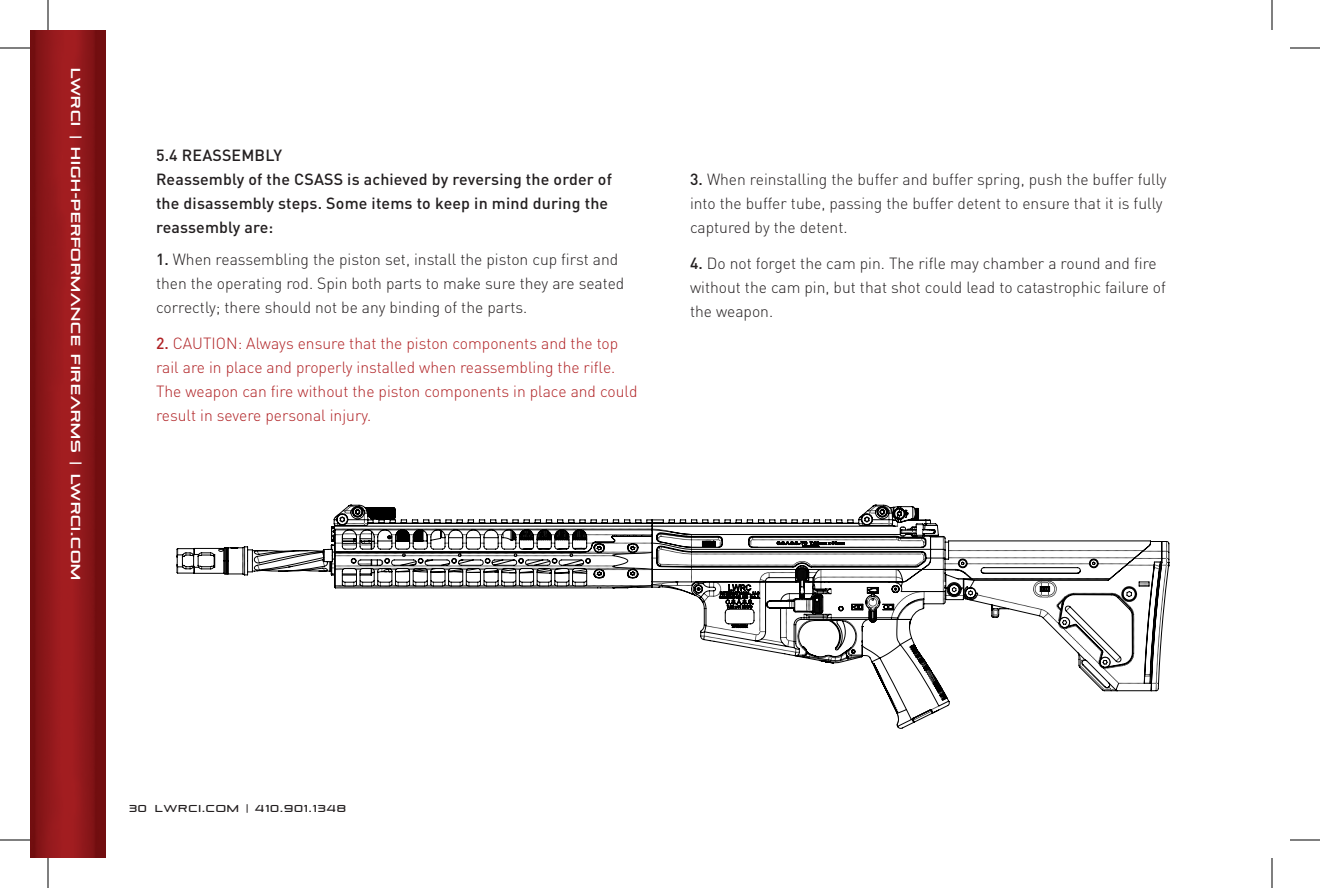
<style>
.page{position:relative;width:1320px;height:888px;background:#fff}
.page>*{position:absolute;margin:0;border:0;box-sizing:border-box;transform-origin:0 0}
.t1{font:300 16px/24px "DIN";color:#231f20}
.t2{font:300 16px/24px "DIN";color:#b02225}
.t3{font:500 16px/24px "DIN";letter-spacing:.01em;color:#231f20}
.t4{font:700 13px "Pirulen Rg";letter-spacing:.075em;color:#fff}
.t5{font:10px "Pirulen";letter-spacing:.1em;color:#231f20}
.s1{font-weight:500}
</style>
<div class="page">
<img style="left:30px;top:30px;width:76px;height:828px">
<svg style="left:176px;top:504px;width:736px;height:225px"></svg>
<svg style="left:243px;top:547px;width:2px;height:28px"></svg>
<svg style="left:210px;top:565px;width:5px;height:4px"></svg>
<svg style="left:210px;top:553px;width:5px;height:4px"></svg>
<svg style="left:177px;top:565px;width:25px;height:8px"></svg>
<svg style="left:177px;top:549px;width:25px;height:8px"></svg>
<svg style="left:256px;top:550px;width:4px;height:21px"></svg>
<svg style="left:322px;top:505px;width:848px;height:219px"></svg>
<hr style="left:0;top:48px;width:30px;height:1px;background:#000">
<hr style="left:1290px;top:48px;width:30px;height:1px;background:#000">
<hr style="left:0;top:840px;width:30px;height:1px;background:#000">
<hr style="left:1290px;top:840px;width:30px;height:1px;background:#000">
<hr style="left:48px;top:0;width:1px;height:30px;background:#000">
<hr style="left:48px;top:858px;width:1px;height:30px;background:#000">
<hr style="left:1272px;top:0;width:1px;height:30px;background:#000">
<hr style="left:1272px;top:858px;width:1px;height:30px;background:#000">
<p class="t4" style="left:84px;top:68px;width:513px;rotate:90deg">LWRCI | high-performance firearms | LwRci.com</p>
<p class="t3" style="left:156px;top:143px;width:457px">5.4 REASSEMBLY<br>Reassembly of the CSASS is achieved by reversing the order of the disassembly steps. Some items to keep in mind during the reassembly are:</p>
<p class="t1" style="left:156px;top:248px;width:470px"><span class="s1">1.</span> When reassembling the piston set, install the piston cup first and then the operating rod. Spin both parts to make sure they are seated correctly; there should not be any binding of the parts.</p>
<p class="t2" style="left:156px;top:332px;width:483px"><span class="s1">2.</span> CAUTION: Always ensure that the piston components and the top rail are in place and properly installed when reassembling the rifle.<br>The weapon can fire without the piston components in place and could result in severe personal injury.</p>
<p class="t1" style="left:690px;top:167px;width:478px"><span class="s1">3.</span> When reinstalling the buffer and buffer spring, push the buffer fully into the buffer tube, passing the buffer detent to ensure that it is fully captured by the detent.</p>
<p class="t1" style="left:690px;top:251px;width:477px"><span class="s1">4.</span> Do not forget the cam pin. The rifle may chamber a round and fire without the cam pin, but that shot could lead to catastrophic failure of the weapon.</p>
<p class="t5" style="left:129px;top:803px;width:219px">30 LWRCI.COM | 410.901.1348</p>
</div>
